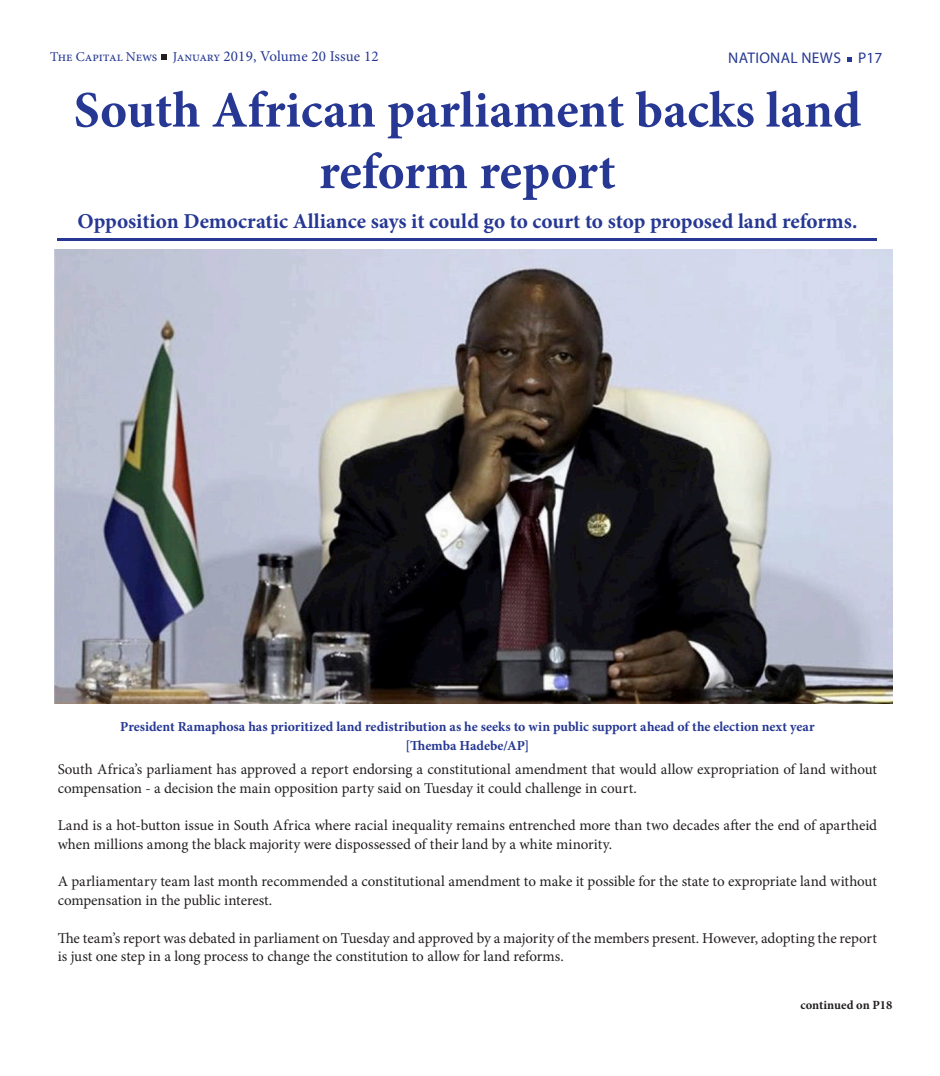
<style>
.page{position:relative;width:940px;height:1076px;background:#fff}
.page>*{position:absolute;margin:0;border:0;box-sizing:border-box;transform-origin:0 0}
.t1{font:700 51.25px "Minion Pro";color:#263893}
.t2{font:700 21.25px "Minion Pro";color:#263893}
.t3{font:15.5px "Myriad Pro";letter-spacing:.02em;color:#263893}
.Body_TEXT{font:15px/18.8px "Minion Pro";letter-spacing:-.005em;color:#231f20}
.Body_TEXT-2{font:700 13.75px "Minion Pro";letter-spacing:-.005em;color:#263893}
.t4{font:13.5px "Minion Pro";letter-spacing:-.01em;color:#263893}
.t5{font:700 12.5px "Minion Pro";color:#231f20}
.s1{font-size:15px}
</style>
<div class="page">
<svg style="left:847px;top:57px;width:5px;height:4px"></svg>
<svg style="left:161px;top:54px;width:6px;height:6px"></svg>
<hr style="left:58px;top:239px;width:819px;height:2px;background:#263893">
<img style="left:54px;top:250px;width:838px;height:454px">
<p class="t4" style="left:45px;top:45px;width:109px">The Capital News</p>
<p class="t4" style="left:169px;top:45px;width:152px">June 2017 Volume 7, Issue 6</p>
<p class="t4" style="left:50px;top:47px;width:330px">The Capital News January <span class="s1">2019, Volume 20 Issue 12</span></p>
<p class="t3" style="left:728px;top:48px;width:156px">NATIONAL NEWS P17</p>
<p class="t1" style="left:74px;top:74px;width:789px">South African parliament backs land</p>
<p class="t1" style="left:319px;top:136px;width:298px">reform report</p>
<p class="t2" style="left:77px;top:206px;width:781px">Opposition Democratic Alliance says it could go to court to stop proposed land reforms.</p>
<p class="Body_TEXT-2" style="left:120px;top:717px;width:696px">President Ramaphosa has prioritized land redistribution as he seeks to win public support ahead of the election next year</p>
<p class="Body_TEXT-2" style="left:405px;top:735px;width:125px">[Themba Hadebe/AP]</p>
<p class="Body_TEXT" style="left:58px;top:760px;width:821px">South Africa’s parliament has approved a report endorsing a constitutional amendment that would allow expropriation of land without compensation - a decision the main opposition party said on Tuesday it could challenge in court.</p>
<p class="Body_TEXT" style="left:58px;top:816px;width:821px">Land is a hot-button issue in South Africa where racial inequality remains entrenched more than two decades after the end of apartheid when millions among the black majority were dispossessed of their land by a white minority.</p>
<p class="Body_TEXT" style="left:58px;top:872px;width:820px">A parliamentary team last month recommended a constitutional amendment to make it possible for the state to expropriate land without compensation in the public interest.</p>
<p class="Body_TEXT" style="left:58px;top:929px;width:821px">The team’s report was debated in parliament on Tuesday and approved by a majority of the members present. However, adopting the report is just one step in a long process to change the constitution to allow for land reforms.</p>
<p class="t5" style="left:800px;top:996px;width:93px">continued on P18</p>
</div>
